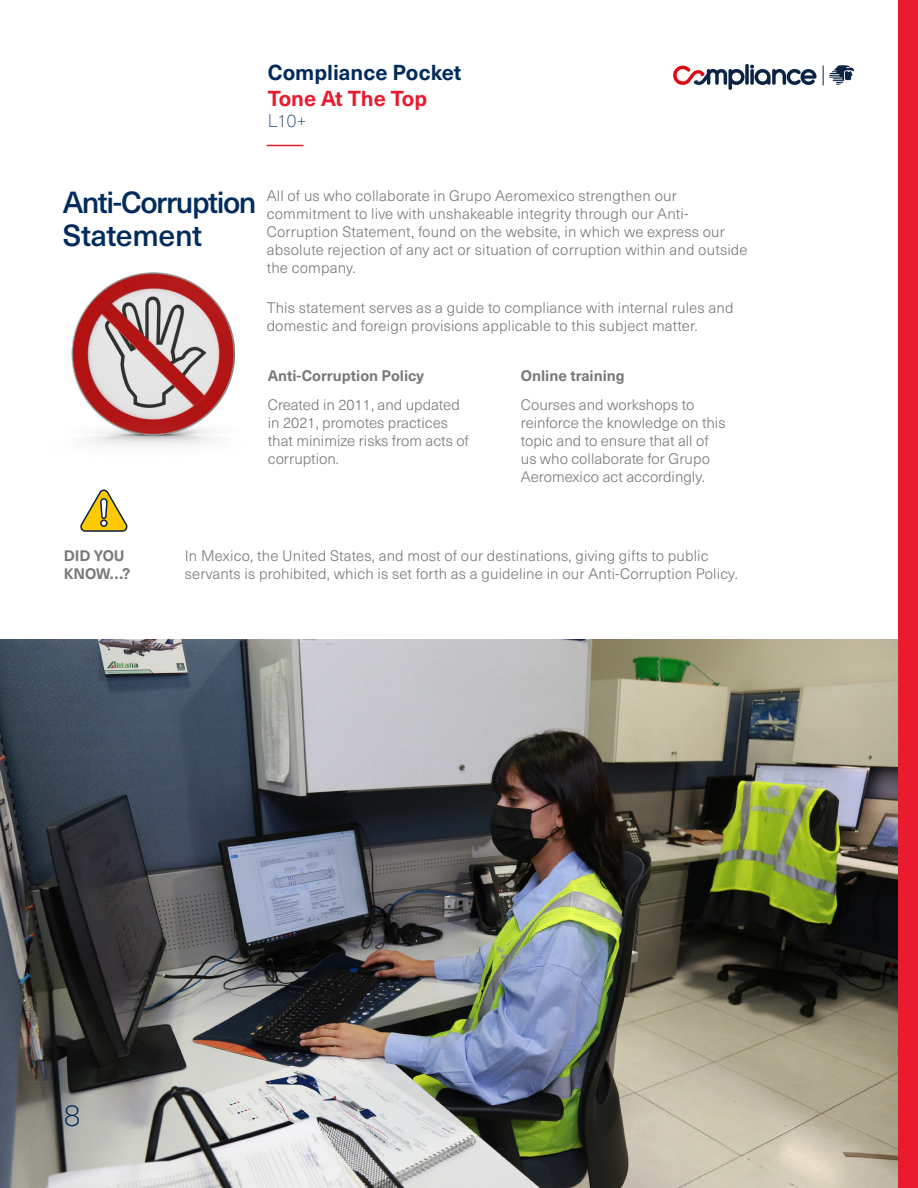
<style>
.page{position:relative;width:918px;height:1188px;background:#fff}
.page>*{position:absolute;margin:0;border:0;box-sizing:border-box;transform-origin:0 0}
.t1{font:100 37.5px "Neue Haas Unica Pro";color:#002b5c}
.t2{font:500 30px/33px "Neue Haas Unica Pro";letter-spacing:-.05em;color:#002b5c}
.t3{font:700 21.3px "Neue Haas Unica Pro";color:#002b5c}
.t4{font:700 21.3px "Neue Haas Unica Pro";color:#e91b2f}
.t5{font:100 18px "Neue Haas Unica Pro";color:#002b5c}
.t6{font:300 15px/18px "Neue Haas Unica Pro";letter-spacing:.01em;color:#76787b}
.t7{font:700 15px/18px "Neue Haas Unica Pro";color:#76787b}
</style>
<div class="page">
<img style="left:0;top:639px;width:899px;height:549px">
<div style="left:899px;top:0;width:19px;height:1188px;background:#e91b2f"></div>
<img style="left:71px;top:272px;width:164px;height:174px">
<hr style="left:267px;top:145px;width:36px;height:1px;background:#e91b2f">
<svg style="left:673px;top:64px;width:144px;height:26px"></svg>
<svg style="left:823px;top:65px;width:31px;height:20px"></svg>
<svg style="left:80px;top:489px;width:48px;height:43px"></svg>
<h3 class="t3" style="left:268px;top:59px;width:195px">Compliance Pocket</h3>
<h3 class="t4" style="left:268px;top:85px;width:161px">Tone At The Top</h3>
<p class="t5" style="left:268px;top:110px;width:40px">L10+</p>
<p class="t2" style="left:63px;top:186px;width:195px">Anti-Corruption<br>Statement</p>
<p class="t6" style="left:267px;top:187px;width:482px">All of us who collaborate in Grupo Aeromexico strengthen our commitment to live with unshakeable integrity through our Anti-Corruption Statement, found on the website, in which we express our absolute rejection of any act or situation of corruption within and outside the company.</p>
<p class="t6" style="left:267px;top:299px;width:468px">This statement serves as a guide to compliance with internal rules and domestic and foreign provisions applicable to this subject matter.</p>
<p class="t7" style="left:268px;top:367px;width:158px">Anti-Corruption Policy</p>
<p class="t6" style="left:268px;top:396px;width:203px">Created in 2011, and updated in 2021, promotes practices that minimize risks from acts of corruption.</p>
<p class="t7" style="left:521px;top:367px;width:105px">Online training</p>
<p class="t6" style="left:521px;top:396px;width:206px">Courses and workshops to reinforce the knowledge on this topic and to ensure that all of us who collaborate for Grupo<br>Aeromexico act accordingly.</p>
<p class="t7" style="left:64px;top:547px;width:68px">DID YOU<br>KNOW…?</p>
<p class="t6" style="left:185px;top:547px;width:555px">In Mexico, the United States, and most of our destinations, giving gifts to public servants is prohibited, which is set forth as a guideline in our Anti-Corruption Policy.</p>
<p class="t1" style="left:64px;top:1091px;width:18px">8</p>
</div>
